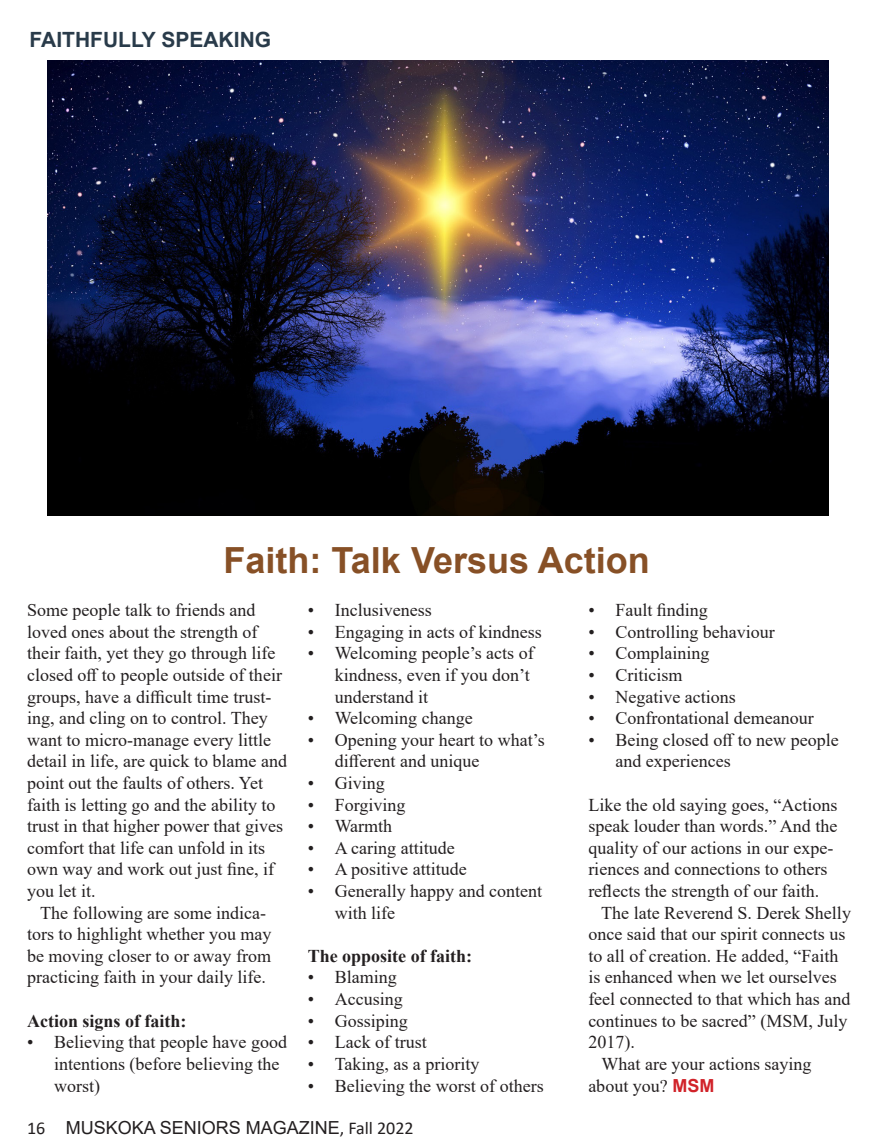
<style>
.page{position:relative;width:878px;height:1148px;background:#fff}
.page>*{position:absolute;margin:0;border:0;box-sizing:border-box;transform-origin:0 0}
.t1{font:700 36px "Arial";color:#875026}
.t2{font:700 21px "Arial";color:#293b4a}
.t3{font:18px/21.6px "Times New Roman";color:#231f20}
.t4{font:700 18px "Times New Roman";color:#231f20}
.t5{font:18px "Arial";color:#231f20}
.s1{font-family:"Arial";font-weight:700;color:#d1232a}
.s2{font-family:"Calibri"}
</style>
<div class="page">
<img style="left:47px;top:61px;width:781px;height:454px">
<p class="t2" style="left:30px;top:25px;width:243px">FAITHFULLY SPEAKING</p>
<p class="t1" style="left:223px;top:535px;width:428px">Faith: Talk Versus Action</p>
<p class="t3" style="left:27px;top:598px;width:261px">Some people talk to friends and loved ones about the strength of their faith, yet they go through life closed off to people outside of their groups, have a difficult time trust&shy;ing, and cling on to control. They want to micro-manage every little detail in life, are quick to blame and point out the faults of others. Yet faith is letting go and the ability to trust in that higher power that gives comfort that life can unfold in its own way and work out just fine, if you let it.</p>
<p class="t3" style="left:27px;top:901px;width:246px;text-align:center">The following are some indica&shy;tors to highlight whether you may be moving closer to or away from practicing faith in your daily life.</p>
<p class="t4" style="left:27px;top:1007px;width:161px">Action signs of faith:</p>
<p class="t3" style="left:54px;top:1030px;width:234px;text-indent:-27px">• Believing that people have good intentions (before believing the worst)</p>
<p class="t3" style="left:588px;top:598px;width:121px">• Fault finding</p>
<p class="t3" style="left:588px;top:620px;width:188px">• Controlling behaviour</p>
<p class="t3" style="left:588px;top:642px;width:123px">• Complaining</p>
<p class="t3" style="left:588px;top:663px;width:96px">• Criticism</p>
<p class="t3" style="left:588px;top:685px;width:149px">• Negative actions</p>
<p class="t3" style="left:588px;top:706px;width:227px">• Confrontational demeanour</p>
<p class="t3" style="left:615px;top:728px;width:225px;text-indent:-27px">• Being closed off to new people and experiences</p>
<p class="t3" style="left:588px;top:793px;width:250px">Like the old saying goes, “Actions speak louder than words.” And the quality of our actions in our expe&shy;riences and connections to others reflects the strength of our faith.</p>
<p class="t3" style="left:588px;top:901px;width:264px;text-indent:13px">The late Reverend S. Derek Shelly once said that our spirit connects us to all of creation. He added, “Faith is enhanced when we let ourselves feel connected to that which has and continues to be sacred” (MSM, July<br>2017).</p>
<p class="t3" style="left:588px;top:1052px;width:225px;text-indent:13px">What are your actions saying about you? <span class="s1">MSM</span></p>
<p class="t3" style="left:308px;top:598px;width:125px">• Inclusiveness</p>
<p class="t3" style="left:308px;top:620px;width:235px">• Engaging in acts of kindness</p>
<p class="t3" style="left:334px;top:642px;width:200px;text-indent:-27px">• Welcoming people’s acts of kindness, even if you don’t understand it</p>
<p class="t3" style="left:308px;top:706px;width:167px">• Welcoming change</p>
<p class="t3" style="left:334px;top:728px;width:211px;text-indent:-27px">• Opening your heart to what’s different and unique</p>
<p class="t3" style="left:308px;top:771px;width:79px">• Giving</p>
<p class="t3" style="left:308px;top:793px;width:99px">• Forgiving</p>
<p class="t3" style="left:308px;top:814px;width:86px">• Warmth</p>
<p class="t3" style="left:308px;top:836px;width:148px">• A caring attitude</p>
<p class="t3" style="left:308px;top:858px;width:161px">• A positive attitude</p>
<p class="t3" style="left:334px;top:879px;width:209px;text-indent:-27px">• Generally happy and content with life</p>
<p class="t4" style="left:308px;top:942px;width:166px">The opposite of faith:</p>
<p class="t3" style="left:308px;top:966px;width:91px">• Blaming</p>
<p class="t3" style="left:308px;top:987px;width:96px">• Accusing</p>
<p class="t3" style="left:308px;top:1009px;width:102px">• Gossiping</p>
<p class="t3" style="left:308px;top:1030px;width:120px">• Lack of trust</p>
<p class="t3" style="left:308px;top:1052px;width:173px">• Taking, as a priority</p>
<p class="t3" style="left:308px;top:1074px;width:237px">• Believing the worst of others</p>
<p class="t5" style="left:27px;top:1115px;width:388px"><span class="s2">16</span> MUSKOKA SENIORS MAGAZINE<span class="s2">, Fall 2022</span></p>
</div>
